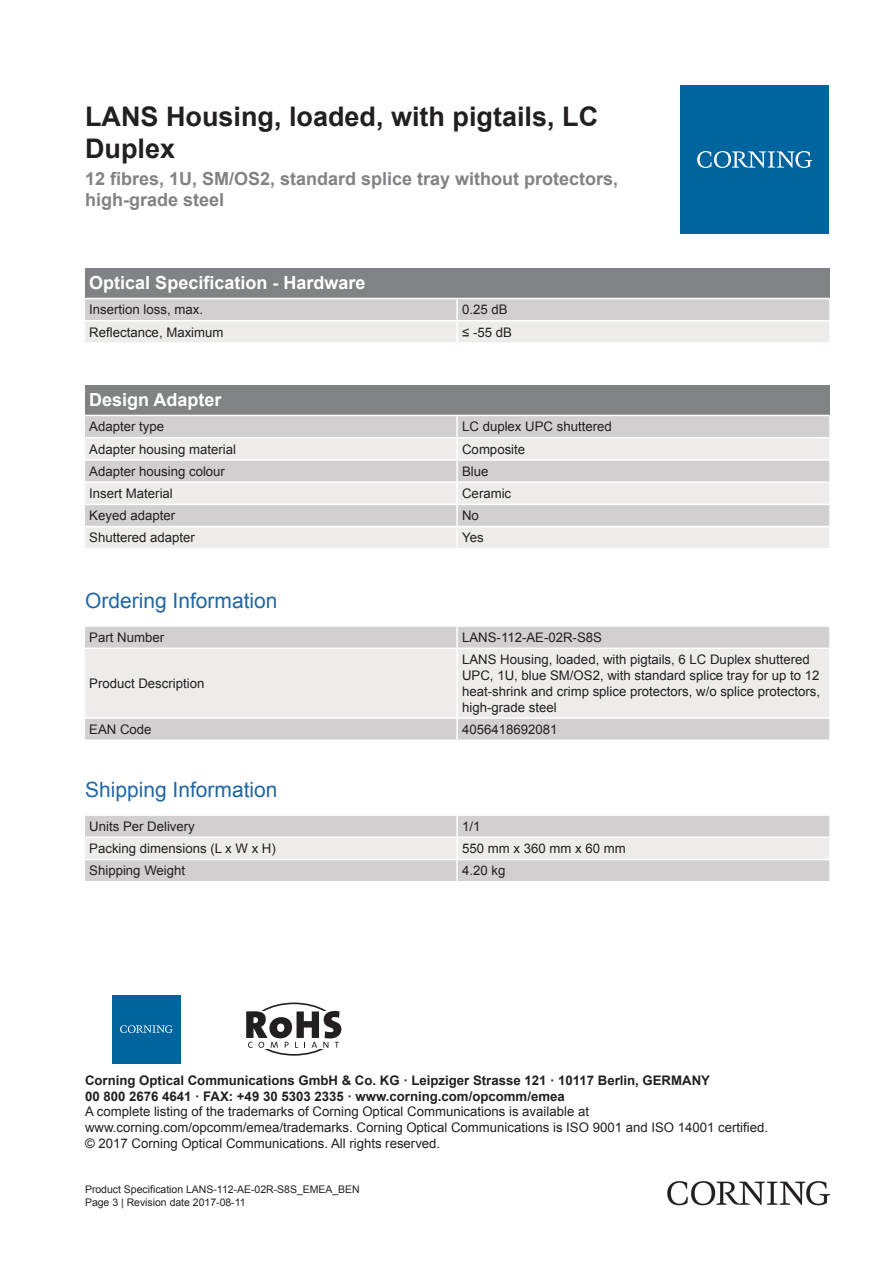
<style>
.page{position:relative;width:893px;height:1263px;background:#fff}
.page>*{position:absolute;margin:0;border:0;box-sizing:border-box;transform-origin:0 0}
.t1{font:700 27px/32.4px "Arial";color:#231f20}
.t2{font:21px "Arial";color:#2166a2}
.t3{font:700 18px/21.6px "Arial";color:#808285}
.t4{font:700 18px "Arial";color:#fff}
.t5{font:13.2px/15.9px "Arial";color:#231f20}
.t6{font:700 13.2px/15.9px "Arial";color:#231f20}
.t7{font:10.5px/12.6px "Arial";color:#231f20}
</style>
<div class="page">
<div style="left:85px;top:268px;width:744px;height:30px;background:#808285"></div>
<svg style="left:85px;top:299px;width:744px;height:43px;background:#dfdedd"></svg>
<hr style="left:456px;top:299px;width:2px;height:21px;background:#fff">
<hr style="left:456px;top:321px;width:2px;height:21px;background:#fff">
<hr style="left:85px;top:320px;width:372px;height:1px;background:#fff">
<hr style="left:457px;top:320px;width:372px;height:1px;background:#fff">
<div style="left:85px;top:385px;width:744px;height:30px;background:#808285"></div>
<div style="left:85px;top:416px;width:744px;height:21px;background:#d1cfcf"></div>
<svg style="left:85px;top:438px;width:744px;height:110px;background:#e2e0e0"></svg>
<hr style="left:456px;top:416px;width:2px;height:21px;background:#fff">
<hr style="left:456px;top:438px;width:2px;height:21px;background:#fff">
<hr style="left:456px;top:461px;width:2px;height:20px;background:#fff">
<hr style="left:456px;top:483px;width:2px;height:21px;background:#fff">
<hr style="left:456px;top:505px;width:2px;height:21px;background:#fff">
<hr style="left:456px;top:527px;width:2px;height:21px;background:#fff">
<hr style="left:85px;top:459px;width:372px;height:2px;background:#fff">
<hr style="left:457px;top:459px;width:372px;height:2px;background:#fff">
<hr style="left:85px;top:481px;width:372px;height:2px;background:#fff">
<hr style="left:457px;top:481px;width:372px;height:2px;background:#fff">
<hr style="left:85px;top:504px;width:372px;height:1px;background:#fff">
<hr style="left:457px;top:504px;width:372px;height:1px;background:#fff">
<hr style="left:85px;top:526px;width:372px;height:1px;background:#fff">
<hr style="left:457px;top:526px;width:372px;height:1px;background:#fff">
<div style="left:85px;top:627px;width:744px;height:112px;background:#d1cfcf"></div>
<div style="left:85px;top:649px;width:744px;height:68px;background:#edeceb"></div>
<hr style="left:456px;top:627px;width:2px;height:20px;background:#fff">
<hr style="left:456px;top:649px;width:2px;height:68px;background:#fff">
<hr style="left:456px;top:719px;width:2px;height:20px;background:#fff">
<hr style="left:85px;top:647px;width:372px;height:2px;background:#fff">
<hr style="left:457px;top:647px;width:372px;height:2px;background:#fff">
<hr style="left:85px;top:717px;width:372px;height:2px;background:#fff">
<hr style="left:457px;top:717px;width:372px;height:2px;background:#fff">
<div style="left:85px;top:816px;width:744px;height:65px;background:#d1cfcf"></div>
<div style="left:85px;top:838px;width:744px;height:21px;background:#edeceb"></div>
<hr style="left:456px;top:816px;width:2px;height:20px;background:#fff">
<hr style="left:456px;top:838px;width:2px;height:21px;background:#fff">
<hr style="left:456px;top:860px;width:2px;height:21px;background:#fff">
<hr style="left:85px;top:836px;width:372px;height:2px;background:#fff">
<hr style="left:457px;top:836px;width:372px;height:2px;background:#fff">
<hr style="left:85px;top:859px;width:372px;height:1px;background:#fff">
<hr style="left:457px;top:859px;width:372px;height:1px;background:#fff">
<div style="left:680px;top:85px;width:149px;height:149px;background:#00649e"></div>
<svg style="left:697px;top:151px;width:115px;height:17px"></svg>
<img style="left:668px;top:1181px;width:161px;height:24px">
<div style="left:112px;top:995px;width:68px;height:68px;background:#00649e"></div>
<svg style="left:120px;top:1025px;width:53px;height:8px"></svg>
<div style="left:249px;top:1002px;width:90px;height:54px;border:2px solid #231f20;border-radius:50%"></div>
<div style="left:229px;top:1011px;width:123px;height:38px;background:#fff"></div>
<svg style="left:246px;top:1011px;width:95px;height:37px"></svg>
<h1 class="t1" style="left:85px;top:100px;width:515px">LANS Housing, loaded, with pigtails, LC<br>Duplex</h1>
<h3 class="t3" style="left:85px;top:168px;width:535px">12 fibres, 1U, SM/OS2, standard splice tray without protectors, high-grade steel</h3>
<h3 class="t4" style="left:89px;top:270px;width:278px">Optical Specification - Hardware</h3>
<p class="t5" style="left:89px;top:302px;width:115px">Insertion loss, max.</p>
<p class="t5" style="left:462px;top:302px;width:47px">0.25 dB</p>
<p class="t5" style="left:89px;top:324px;width:136px">Reflectance, Maximum</p>
<p class="t5" style="left:462px;top:324px;width:51px">≤ -55 dB</p>
<h3 class="t4" style="left:89px;top:387px;width:134px">Design Adapter</h3>
<p class="t5" style="left:89px;top:419px;width:76px">Adapter type</p>
<p class="t5" style="left:462px;top:419px;width:151px">LC duplex UPC shuttered</p>
<p class="t5" style="left:89px;top:441px;width:148px">Adapter housing material</p>
<p class="t5" style="left:462px;top:441px;width:65px">Composite</p>
<p class="t5" style="left:89px;top:463px;width:137px">Adapter housing colour</p>
<p class="t5" style="left:462px;top:463px;width:28px">Blue</p>
<p class="t5" style="left:89px;top:485px;width:85px">Insert Material</p>
<p class="t5" style="left:462px;top:485px;width:51px">Ceramic</p>
<p class="t5" style="left:89px;top:507px;width:87px">Keyed adapter</p>
<p class="t5" style="left:462px;top:507px;width:18px">No</p>
<p class="t5" style="left:89px;top:530px;width:107px">Shuttered adapter</p>
<p class="t5" style="left:462px;top:530px;width:23px">Yes</p>
<h2 class="t2" style="left:85px;top:587px;width:194px">Ordering Information</h2>
<p class="t5" style="left:89px;top:629px;width:76px">Part Number</p>
<p class="t5" style="left:462px;top:629px;width:141px">LANS-112-AE-02R-S8S</p>
<p class="t5" style="left:89px;top:675px;width:117px">Product Description</p>
<p class="t5" style="left:462px;top:651px;width:359px">LANS Housing, loaded, with pigtails, 6 LC Duplex shuttered UPC, 1U, blue SM/OS2, with standard splice tray for up to 12 heat-shrink and crimp splice protectors, w/o splice protectors, high-grade steel</p>
<p class="t5" style="left:89px;top:721px;width:64px">EAN Code</p>
<p class="t5" style="left:462px;top:721px;width:97px">4056418692081</p>
<h2 class="t2" style="left:85px;top:775px;width:194px">Shipping Information</h2>
<p class="t5" style="left:89px;top:818px;width:107px">Units Per Delivery</p>
<p class="t5" style="left:462px;top:818px;width:20px">1/1</p>
<p class="t5" style="left:89px;top:840px;width:188px">Packing dimensions (L x W x H)</p>
<p class="t5" style="left:462px;top:840px;width:165px">550 mm x 360 mm x 60 mm</p>
<p class="t5" style="left:89px;top:863px;width:97px">Shipping Weight</p>
<p class="t5" style="left:462px;top:863px;width:45px">4.20 kg</p>
<p class="t6" style="left:85px;top:1072px;width:626px">Corning Optical Communications GmbH &amp; Co. KG · Leipziger Strasse 121 · 10117 Berlin, GERMANY<br>00 800 2676 4641 · FAX: +49 30 5303 2335 · www.corning.com/opcomm/emea</p>
<p class="t5" style="left:85px;top:1104px;width:684px">A complete listing of the trademarks of Corning Optical Communications is available at www.corning.com/opcomm/emea/trademarks. Corning Optical Communications is ISO 9001 and ISO 14001 certified. © 2017 Corning Optical Communications. All rights reserved.</p>
<p class="t7" style="left:85px;top:1183px;width:276px">Product Specification LANS-112-AE-02R-S8S_EMEA_BEN<br>Page 3 | Revision date 2017-08-11</p>
</div>
